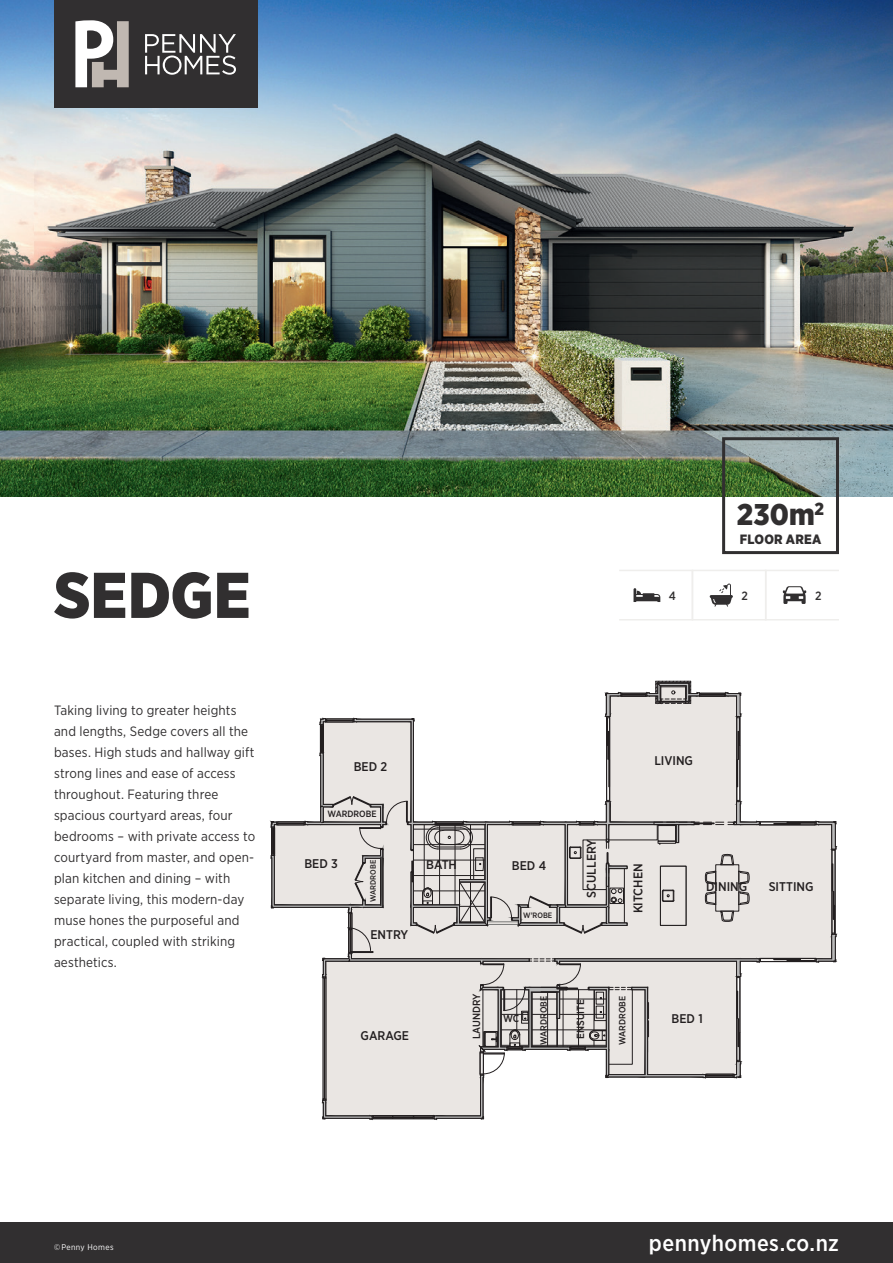
<style>
.page{position:relative;width:893px;height:1263px;background:#fff}
.page>*{position:absolute;margin:0;border:0;box-sizing:border-box;transform-origin:0 0}
.t1{font:900 64.5px "Gotham Narrow";letter-spacing:.005em;color:#312f30}
.t2{font:900 30px "Gotham Narrow";color:#312f30}
.t3{font:500 22.5px "Gotham Narrow";letter-spacing:.02em;color:#fff}
.t4{font:13.5px/21px "Gotham Narrow";letter-spacing:.01em;color:#312f30}
.t5{font:900 13.5px "Gotham Narrow";letter-spacing:.015em;color:#312f30}
.t6{font:500 12.6px "Gotham Narrow";color:#231f20}
.t7{font:500 12px "Gotham Narrow";color:#312f30}
.t8{font:500 10.35px "Gotham Narrow";color:#231f20}
.t9{font:500 9.15px "Gotham Narrow";color:#231f20}
.t10{font:8.25px "Gotham Narrow";letter-spacing:.045em;color:#fff}
.t11{font:500 7.8px "Gotham Narrow";color:#231f20}
</style>
<div class="page">
<img style="left:0;top:0;width:893px;height:496px">
<svg style="left:761px;top:820px;width:73px;height:143px;fill:#eae6e3"></svg>
<hr style="left:760px;top:821px;width:55px;height:1px;background:#231f20">
<hr style="left:760px;top:825px;width:55px;height:1px;background:#231f20">
<hr style="left:760px;top:961px;width:55px;height:1px;background:#231f20">
<hr style="left:760px;top:958px;width:55px;height:1px;background:#231f20">
<hr style="left:835px;top:850px;width:1px;height:55px;background:#231f20">
<hr style="left:832px;top:850px;width:1px;height:83px;background:#231f20">
<svg style="left:774px;top:864px;width:63px;height:98px"></svg>
<svg style="left:774px;top:821px;width:63px;height:29px"></svg>
<svg style="left:271px;top:680px;width:490px;height:440px"></svg>
<div style="left:0;top:1222px;width:893px;height:41px;background:#312f30"></div>
<div style="left:54px;top:0;width:203px;height:108px;background:#312f30"></div>
<svg style="left:75px;top:20px;width:54px;height:67px"></svg>
<svg style="left:145px;top:34px;width:91px;height:41px"></svg>
<div style="left:722px;top:437px;width:117px;height:117px;border:3px solid #312f30"></div>
<svg style="left:691px;top:569px;width:148px;height:52px"></svg>
<div style="left:618px;top:570px;width:75px;height:50px;border:2px solid #efeeec"></div>
<svg style="left:633px;top:588px;width:27px;height:14px"></svg>
<p class="t1" style="left:54px;top:553px;width:198px">SEDGE</p>
<p class="t4" style="left:54px;top:699px;width:203px">Taking living to greater heights and lengths, Sedge covers all the bases. High studs and hallway gift strong lines and ease of access throughout. Featuring three spacious courtyard areas, four bedrooms – with private access to courtyard from master, and open&shy;plan kitchen and dining – with separate living, this modern-day muse hones the purposeful and practical, coupled with striking aesthetics.</p>
<p class="t2" style="left:737px;top:495px;width:89px">230m<sup>2</sup></p>
<p class="t5" style="left:740px;top:531px;width:83px">FLOOR AREA</p>
<p class="t7" style="left:669px;top:588px;width:9px">4</p>
<p class="t7" style="left:742px;top:588px;width:8px">2</p>
<p class="t7" style="left:815px;top:588px;width:8px">2</p>
<p class="t6" style="left:354px;top:758px;width:35px">BED 2</p>
<p class="t9" style="left:328px;top:808px;width:51px">WARDROBE</p>
<p class="t6" style="left:304px;top:856px;width:35px">BED 3</p>
<p class="t6" style="left:512px;top:858px;width:36px">BED 4</p>
<p class="t6" style="left:426px;top:856px;width:32px">BATH</p>
<p class="t11" style="left:368px;top:902px;width:44px;rotate:-90deg">WARDROBE</p>
<p class="t6" style="left:370px;top:927px;width:39px">ENTRY</p>
<p class="t11" style="left:523px;top:910px;width:31px">W’ROBE</p>
<p class="t6" style="left:583px;top:897px;width:60px;rotate:-90deg">SCULLERY</p>
<p class="t6" style="left:654px;top:752px;width:40px">LIVING</p>
<p class="t6" style="left:630px;top:913px;width:51px;rotate:-90deg">KITCHEN</p>
<p class="t6" style="left:706px;top:878px;width:43px">DINING</p>
<p class="t6" style="left:769px;top:878px;width:46px">SITTING</p>
<p class="t6" style="left:361px;top:1027px;width:50px">GARAGE</p>
<p class="t8" style="left:470px;top:1039px;width:47px;rotate:-90deg">LAUNDRY</p>
<p class="t8" style="left:503px;top:1011px;width:18px">WC</p>
<p class="t9" style="left:538px;top:1045px;width:51px;rotate:-90deg">WARDROBE</p>
<p class="t9" style="left:616px;top:1045px;width:51px;rotate:-90deg">WARDROBE</p>
<p class="t8" style="left:574px;top:1039px;width:42px;rotate:-90deg">ENSUITE</p>
<p class="t6" style="left:672px;top:1011px;width:33px">BED 1</p>
<p class="t10" style="left:54px;top:1242px;width:61px">© Penny Homes</p>
<p class="t3" style="left:649px;top:1229px;width:192px">pennyhomes.co.nz</p>
</div>
